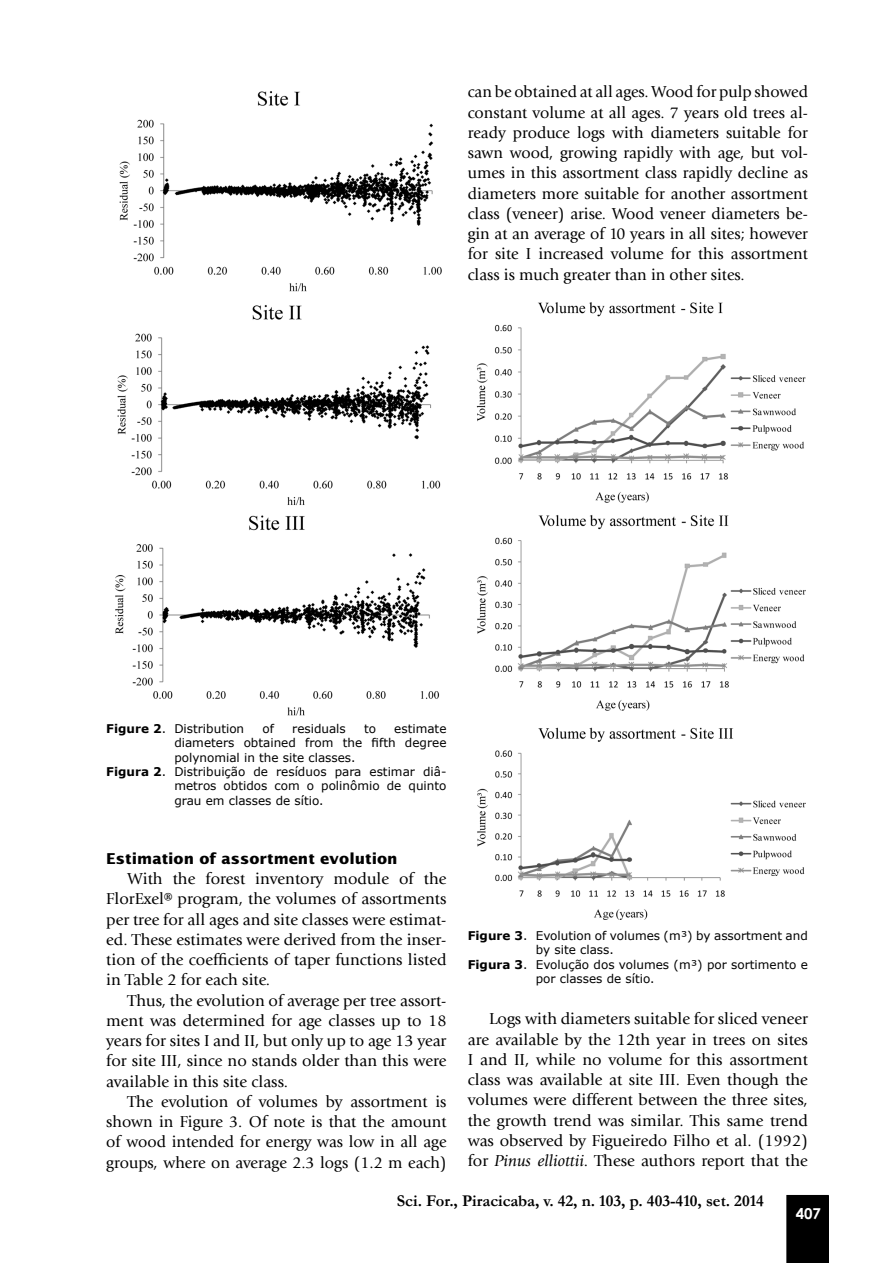
<style>
.page{position:relative;width:893px;height:1263px;background:#fff}
.page>*{position:absolute;margin:0;border:0;box-sizing:border-box;transform-origin:0 0}
.Texto{font:16.5px/20.2px "Giovanni";color:#000;text-align:justify}
.t1{font:700 16.5px "Garamond";color:#000}
.Subtitulo_2{font:700 15px "Lucida Sans";color:#000}
.t2{font:700 15px "Century Gothic";color:#fff}
.Titulo_Figuras_Tabel{font:12px/14.4px "Verdana";color:#000;text-align:justify}
.s1{font-weight:700}
.s2{font-style:italic}
</style>
<div class="page">
<div style="left:786px;top:1195px;width:43px;height:68px;background:#000"></div>
<img style="left:115px;top:91px;width:327px;height:625px">
<img style="left:476px;top:302px;width:330px;height:618px">
<p class="Texto" style="left:468px;top:82px;width:342px">can be obtained at all ages. Wood for pulp showed constant volume at all ages. 7 years old trees al&shy;ready produce logs with diameters suitable for sawn wood, growing rapidly with age, but vol&shy;umes in this assortment class rapidly decline as diameters more suitable for another assortment class (veneer) arise. Wood veneer diameters be&shy;gin at an average of 10 years in all sites; however for site I increased volume for this assortment class is much greater than in other sites.</p>
<p class="Titulo_Figuras_Tabel" style="left:106px;top:721px;width:139px"><span class="s1">Figure 2</span>. Distribution</p>
<p class="Titulo_Figuras_Tabel" style="left:262px;top:721px;width:13px">of</p>
<p class="Titulo_Figuras_Tabel" style="left:292px;top:721px;width:55px">residuals</p>
<p class="Titulo_Figuras_Tabel" style="left:364px;top:721px;width:14px">to</p>
<p class="Titulo_Figuras_Tabel" style="left:174px;top:721px;width:274px;text-indent:220px">estimate diameters obtained from the fifth degree polynomial in the site classes.</p>
<p class="Titulo_Figuras_Tabel" style="left:174px;top:764px;width:274px;text-indent:-68px"><span class="s1">Figura 2</span>. Distribuição de resíduos para estimar diâ&shy;metros obtidos com o polinômio de quinto grau em classes de sítio.</p>
<p class="Subtitulo_2" style="left:106px;top:850px;width:293px">Estimation of assortment evolution</p>
<p class="Texto" style="left:106px;top:869px;width:342px;text-indent:21px">With the forest inventory module of the FlorExel® program, the volumes of assortments per tree for all ages and site classes were estimat&shy;ed. These estimates were derived from the inser&shy;tion of the coefficients of taper functions listed in Table 2 for each site.</p>
<p class="Texto" style="left:106px;top:990px;width:342px;text-indent:21px">Thus, the evolution of average per tree assort&shy;ment was determined for age classes up to 18 years for sites I and II, but only up to age 13 year for site III, since no stands older than this were available in this site class.</p>
<p class="Texto" style="left:106px;top:1091px;width:342px;text-indent:21px">The evolution of volumes by assortment is shown in Figure 3. Of note is that the amount of wood intended for energy was low in all age groups, where on average 2.3 logs (1.2 m each)</p>
<p class="Titulo_Figuras_Tabel" style="left:536px;top:928px;width:274px;text-indent:-68px"><span class="s1">Figure 3</span>. Evolution of volumes (m³) by assortment and by site class.</p>
<p class="Titulo_Figuras_Tabel" style="left:536px;top:957px;width:274px;text-indent:-68px"><span class="s1">Figura 3</span>. Evolução dos volumes (m³) por sortimento e por classes de sítio.</p>
<p class="Texto" style="left:468px;top:1009px;width:342px;text-indent:21px">Logs with diameters suitable for sliced veneer are available by the 12th year in trees on sites I and II, while no volume for this assortment class was available at site III. Even though the volumes were different between the three sites, the growth trend was similar. This same trend was observed by Figueiredo Filho et al. (1992) for <span class="s2">Pinus elliottii</span>. These authors report that the</p>
<p class="t1" style="left:397px;top:1189px;width:369px">Sci. For., Piracicaba, v. 42, n. 103, p. 403-410, set. 2014</p>
<p class="t2" style="left:796px;top:1202px;width:27px">407</p>
</div>
